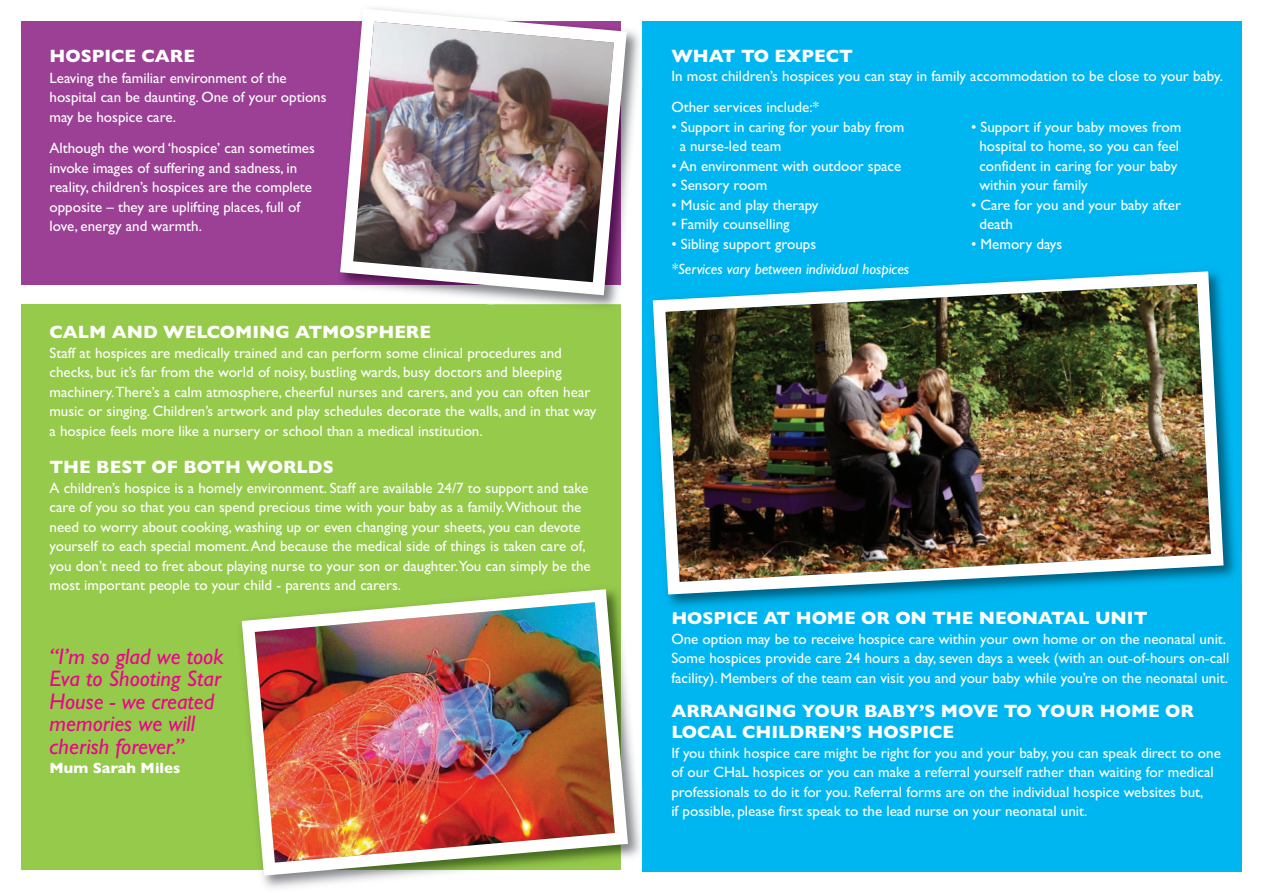
<style>
.page{position:relative;width:1263px;height:893px;background:#fff}
.page>*{position:absolute;margin:0;border:0;box-sizing:border-box;transform-origin:0 0}
.t1{font:italic 22.5px/22.5px "Gill Sans";color:#ed028c}
.t2{font:700 18px/21px "Gill Sans";color:#fff}
.t3{font:15px/19.5px "Gill Sans";color:#fff}
.t4{font:italic 15px "Gill Sans";color:#fff}
.t5{font:700 15px "Gill Sans";color:#fff}
</style>
<div class="page">
<div style="left:21px;top:21px;width:600px;height:264px;background:#9c4096"></div>
<div style="left:21px;top:304px;width:600px;height:566px;background:#95ca4b"></div>
<div style="left:642px;top:21px;width:600px;height:851px;background:#00b6f0"></div>
<img style="left:486px;top:32px;width:153px;height:273px">
<img style="left:490px;top:304px;width:131px;height:2px">
<img style="left:340px;top:8px;width:293px;height:294px">
<img style="left:634px;top:774px;width:7px;height:82px">
<img style="left:241px;top:589px;width:393px;height:293px">
<img style="left:673px;top:612px;width:38px;height:2px">
<img style="left:652px;top:271px;width:578px;height:330px">
<p class="t2" style="left:50px;top:45px;width:147px">HOSPICE CARE</p>
<p class="t3" style="left:50px;top:68px;width:279px">Leaving the familiar environment of the hospital can be daunting. One of your options may be hospice care.</p>
<p class="t3" style="left:50px;top:138px;width:267px">Although the word ‘hospice’ can sometimes invoke images of suffering and sadness, in reality, children’s hospices are the complete opposite – they are uplifting places, full of love, energy and warmth.</p>
<p class="t2" style="left:50px;top:321px;width:383px">CALM AND WELCOMING ATMOSPHERE</p>
<p class="t3" style="left:50px;top:343px;width:548px">Staff at hospices are medically trained and can perform some clinical procedures and checks, but it’s far from the world of noisy, bustling wards, busy doctors and bleeping machinery.There’s a calm atmosphere, cheerful nurses and carers, and you can often hear music or singing. Children’s artwork and play schedules decorate the walls, and in that way a hospice feels more like a nursery or school than a medical institution.</p>
<p class="t2" style="left:50px;top:456px;width:286px">THE BEST OF BOTH WORLDS</p>
<p class="t3" style="left:50px;top:478px;width:543px">A children’s hospice is a homely environment. Staff are available 24/7 to support and take care of you so that you can spend precious time with your baby as a family.Without the need to worry about cooking, washing up or even changing your sheets, you can devote yourself to each special moment. And because the medical side of things is taken care of, you don’t need to fret about playing nurse to your son or daughter.You can simply be the most important people to your child - parents and carers.</p>
<h1 class="t1" style="left:50px;top:645px;width:176px">“I’m so glad we took<br>Eva to Shooting Star<br>House - we created memories we will cherish forever.”</h1>
<p class="t5" style="left:50px;top:759px;width:132px">Mum Sarah Miles</p>
<p class="t2" style="left:671px;top:45px;width:183px">WHAT TO EXPECT</p>
<p class="t3" style="left:671px;top:66px;width:553px">In most children’s hospices you can stay in family accommodation to be close to your baby.</p>
<p class="t3" style="left:671px;top:97px;width:149px">Other services include:*</p>
<p class="t3" style="left:680px;top:117px;width:226px;text-indent:-8px">• Support in caring for your baby from a nurse-led team</p>
<p class="t3" style="left:671px;top:156px;width:231px">• An environment with outdoor space</p>
<p class="t3" style="left:671px;top:175px;width:97px">• Sensory room</p>
<p class="t3" style="left:671px;top:195px;width:148px">• Music and play therapy</p>
<p class="t3" style="left:671px;top:214px;width:120px">• Family counselling</p>
<p class="t3" style="left:671px;top:234px;width:146px">• Sibling support groups</p>
<p class="t4" style="left:671px;top:260px;width:239px">*Services vary between individual hospices</p>
<p class="t3" style="left:979px;top:117px;width:203px;text-indent:-8px">• Support if your baby moves from hospital to home, so you can feel confident in caring for your baby within your family</p>
<p class="t3" style="left:979px;top:195px;width:203px;text-indent:-8px">• Care for you and your baby after death</p>
<p class="t3" style="left:971px;top:234px;width:93px">• Memory days</p>
<p class="t2" style="left:671px;top:608px;width:478px">HOSPICE AT HOME OR ON THE NEONATAL UNIT</p>
<p class="t3" style="left:671px;top:629px;width:559px">One option may be to receive hospice care within your own home or on the neonatal unit.<br>Some hospices provide care 24 hours a day, seven days a week (with an out-of-hours on-call facility). Members of the team can visit you and your baby while you’re on the neonatal unit.</p>
<p class="t2" style="left:671px;top:701px;width:524px">ARRANGING YOUR BABY’S MOVE TO YOUR HOME OR<br>LOCAL CHILDREN’S HOSPICE</p>
<p class="t3" style="left:671px;top:743px;width:551px">If you think hospice care might be right for you and your baby, you can speak direct to one of our CHaL hospices or you can make a referral yourself rather than waiting for medical professionals to do it for you. Referral forms are on the individual hospice websites but,<br>if possible, please first speak to the lead nurse on your neonatal unit.</p>
</div>
